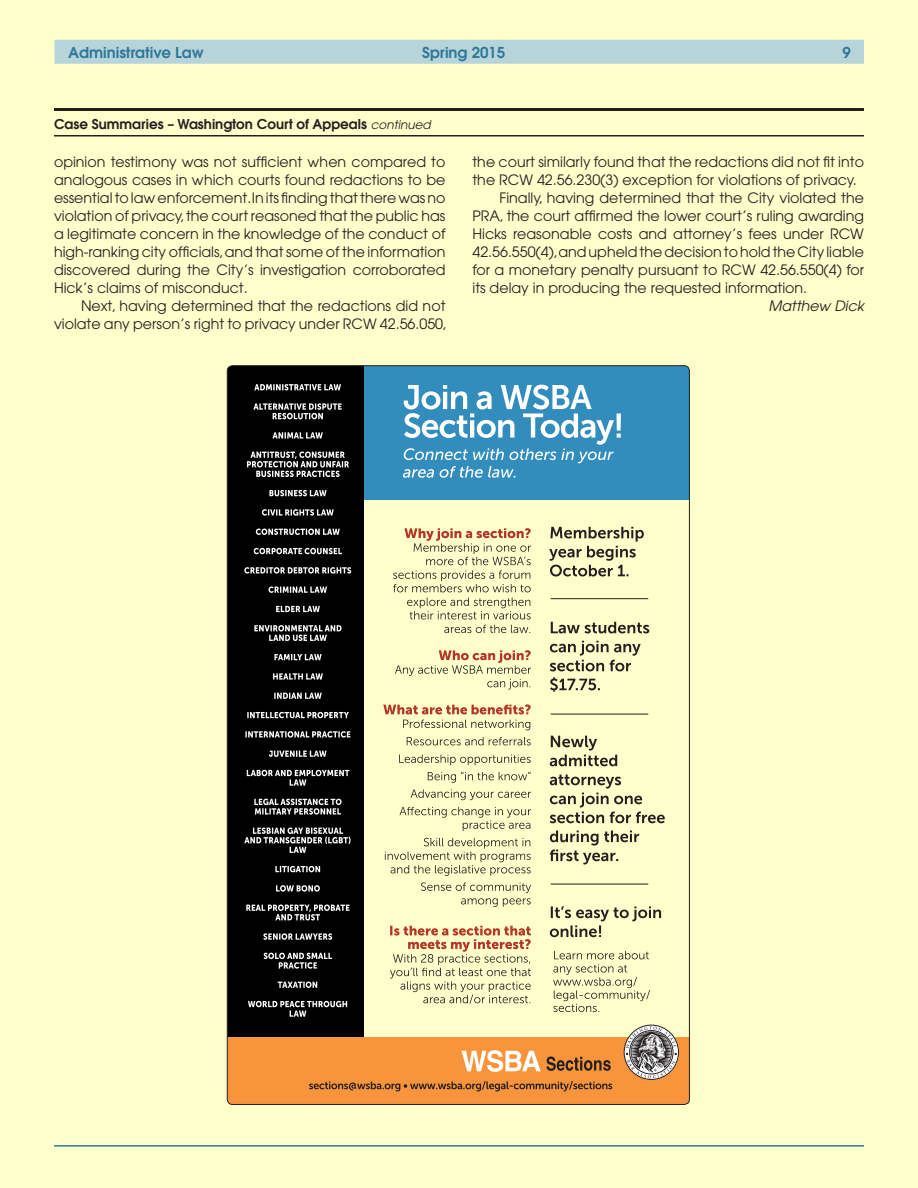
<style>
.page{position:relative;width:918px;height:1188px;background:#ffc}
.page>*{position:absolute;margin:0;border:0;box-sizing:border-box;transform-origin:0 0}
.t1{font:600 15px "Avant Garde";color:#2d7898}
.body{font:14.25px/18px "Avant Garde";color:#231f20;text-align:justify}
.byline2{font:italic 14.25px "Avant Garde";color:#231f20}
.continued_from{font:600 13.5px "Avant Garde";color:#231f20}
.s1{font-weight:400;font-style:italic;font-size:12px}
</style>
<div class="page">
<div style="left:55px;top:40px;width:809px;height:24px;background:#b7d4db"></div>
<hr style="left:54px;top:1145px;width:810px;height:2px;background:#2d7898">
<hr style="left:54px;top:108px;width:810px;height:3px;background:#231f20">
<hr style="left:54px;top:135px;width:810px;height:1px;background:#231f20">
<div style="left:364px;top:366px;width:325px;height:134px;background:#328dbc"></div>
<div style="left:227px;top:366px;width:137px;height:672px;background:#000001"></div>
<div style="left:227px;top:1038px;width:462px;height:66px;background:#f7943c"></div>
<svg style="left:248px;top:1001px;width:99px;height:16px"></svg>
<svg style="left:278px;top:982px;width:39px;height:6px"></svg>
<svg style="left:264px;top:953px;width:68px;height:16px"></svg>
<svg style="left:263px;top:933px;width:69px;height:7px"></svg>
<svg style="left:246px;top:905px;width:104px;height:15px"></svg>
<svg style="left:276px;top:885px;width:44px;height:7px"></svg>
<svg style="left:275px;top:866px;width:45px;height:6px"></svg>
<svg style="left:244px;top:828px;width:107px;height:25px"></svg>
<svg style="left:254px;top:799px;width:88px;height:16px"></svg>
<svg style="left:247px;top:770px;width:102px;height:16px"></svg>
<svg style="left:269px;top:751px;width:58px;height:6px"></svg>
<svg style="left:245px;top:731px;width:105px;height:7px"></svg>
<svg style="left:247px;top:712px;width:102px;height:6px"></svg>
<svg style="left:274px;top:693px;width:48px;height:6px"></svg>
<svg style="left:273px;top:673px;width:50px;height:7px"></svg>
<svg style="left:274px;top:654px;width:48px;height:6px"></svg>
<svg style="left:254px;top:625px;width:88px;height:16px"></svg>
<svg style="left:276px;top:606px;width:44px;height:6px"></svg>
<svg style="left:269px;top:586px;width:58px;height:7px"></svg>
<svg style="left:244px;top:567px;width:107px;height:7px"></svg>
<svg style="left:254px;top:548px;width:88px;height:6px"></svg>
<svg style="left:256px;top:529px;width:84px;height:6px"></svg>
<svg style="left:262px;top:509px;width:72px;height:7px"></svg>
<svg style="left:269px;top:490px;width:58px;height:6px"></svg>
<svg style="left:247px;top:452px;width:102px;height:25px"></svg>
<svg style="left:273px;top:432px;width:50px;height:7px"></svg>
<svg style="left:253px;top:403px;width:89px;height:16px"></svg>
<svg style="left:254px;top:384px;width:87px;height:6px"></svg>
<svg style="left:550px;top:906px;width:111px;height:31px"></svg>
<svg style="left:550px;top:831px;width:89px;height:34px"></svg>
<svg style="left:550px;top:775px;width:115px;height:48px"></svg>
<svg style="left:550px;top:736px;width:67px;height:30px"></svg>
<svg style="left:550px;top:677px;width:50px;height:15px"></svg>
<svg style="left:550px;top:641px;width:91px;height:30px"></svg>
<svg style="left:551px;top:622px;width:98px;height:11px"></svg>
<svg style="left:549px;top:527px;width:95px;height:50px"></svg>
<svg style="left:309px;top:1081px;width:303px;height:10px"></svg>
<svg style="left:462px;top:1050px;width:79px;height:22px"></svg>
<svg style="left:547px;top:1057px;width:64px;height:14px"></svg>
<div style="left:624px;top:1025px;width:55px;height:55px;border:1px solid #231f20;border-radius:50%"></div>
<svg style="left:626px;top:1026px;width:50px;height:52px;background:#a49d94"></svg>
<svg style="left:403px;top:385px;width:218px;height:93px"></svg>
<svg style="left:390px;top:926px;width:141px;height:78px"></svg>
<svg style="left:421px;top:882px;width:110px;height:25px"></svg>
<svg style="left:385px;top:838px;width:146px;height:38px"></svg>
<svg style="left:400px;top:807px;width:131px;height:24px"></svg>
<svg style="left:411px;top:789px;width:120px;height:11px"></svg>
<svg style="left:428px;top:772px;width:103px;height:11px"></svg>
<svg style="left:399px;top:755px;width:132px;height:10px"></svg>
<svg style="left:407px;top:737px;width:124px;height:8px"></svg>
<svg style="left:403px;top:720px;width:127px;height:10px"></svg>
<svg style="left:383px;top:704px;width:148px;height:10px"></svg>
<svg style="left:395px;top:650px;width:136px;height:40px"></svg>
<svg style="left:407px;top:598px;width:124px;height:35px"></svg>
<svg style="left:393px;top:528px;width:138px;height:64px"></svg>
<hr style="left:551px;top:598px;width:97px;height:1px;background:#231f20">
<hr style="left:551px;top:714px;width:97px;height:1px;background:#231f20">
<hr style="left:551px;top:884px;width:97px;height:1px;background:#231f20">
<svg style="left:553px;top:951px;width:97px;height:61px"></svg>
<p class="t1" style="left:68px;top:43px;width:137px">Administrative Law</p>
<p class="t1" style="left:422px;top:43px;width:85px">Spring 2015</p>
<p class="t1" style="left:843px;top:43px;width:10px">9</p>
<p class="continued_from" style="left:54px;top:115px;width:378px">Case Summaries – Washington Court of Appeals <span class="s1">continued</span></p>
<p class="body" style="left:54px;top:153px;width:393px">opinion testimony was not sufficient when compared to analogous cases in which courts found redactions to be essential to law enforcement.In its finding that there was no violation of privacy, the court reasoned that the public has a legitimate concern in the knowledge of the conduct of high-ranking city officials, and that some of the information discovered during the City’s investigation corroborated Hick’s claims of misconduct.</p>
<p class="body" style="left:54px;top:297px;width:395px;text-align:right">Next, having determined that the redactions did not violate any person’s right to privacy under RCW 42.56.050,</p>
<p class="body" style="left:472px;top:153px;width:393px">the court similarly found that the redactions did not fit into the RCW 42.56.230(3) exception for violations of privacy.</p>
<p class="body" style="left:472px;top:189px;width:393px;text-indent:27px">Finally, having determined that the City violated the PRA, the court affirmed the lower court’s ruling awarding Hicks reasonable costs and attorney’s fees under RCW 42.56.550(4),and upheld the decision to hold the City liable for a monetary penalty pursuant to RCW 42.56.550(4) for its delay in producing the requested information.</p>
<p class="byline2" style="left:768px;top:297px;width:97px">Matthew Dick</p>
</div>
